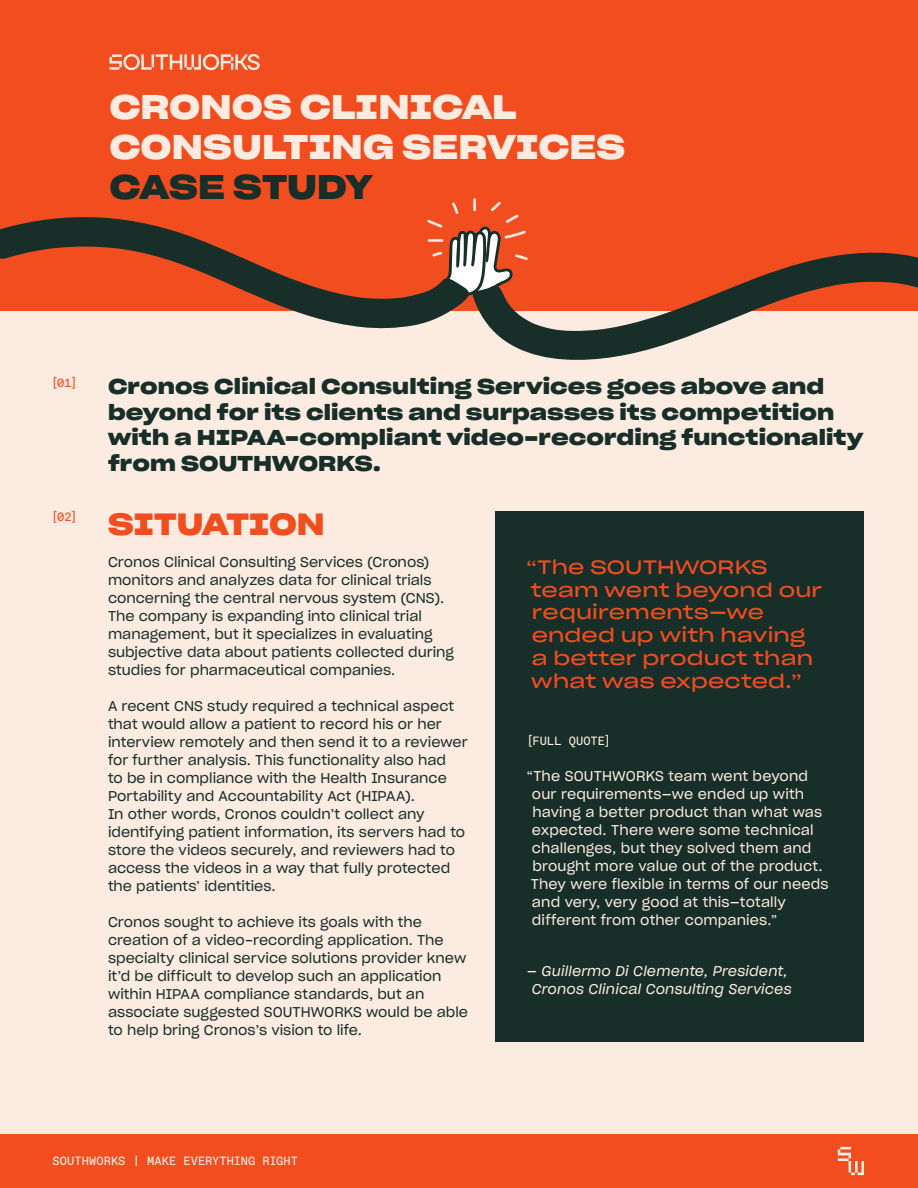
<style>
.page{position:relative;width:918px;height:1188px;background:#fff}
.page>*{position:absolute;margin:0;border:0;box-sizing:border-box;transform-origin:0 0}
.t1{font:33.45px/40.2px "Sharp Grotesk Semi Bold 25";letter-spacing:.005em;color:#fcebe0}
.t2{font:33.45px "Sharp Grotesk Semi Bold 25";letter-spacing:-.01em;color:#172e29}
.t3{font:30px "Sharp Grotesk Semi Bold 25";letter-spacing:-.005em;color:#f24d1f}
.t4{font:21px/25.5px "Sharp Grotesk Semi Bold 25";letter-spacing:.005em;color:#172e29}
.t5{font:19.05px/22.8px "Sharp Grotesk Book 25";letter-spacing:.01em;color:#f24d1f}
.t6{font:13.95px/18px "Sharp Grotesk Book 20";color:#172e29}
.t7{font:13.95px/18px "Sharp Grotesk Book 20";letter-spacing:.01em;color:#fcebe0}
.t8{font:13.95px/18px "Sharp Grotesk Book Italic 20";letter-spacing:.015em;color:#fcebe0;text-align:center}
.t9{font:12px "Favorit Mono Std";letter-spacing:.005em;color:#fcebe0}
.t10{font:12px "Favorit Mono Std";color:#f24d1f}
</style>
<div class="page">
<div style="left:0;top:0;width:918px;height:1184px;background:#fcebe0"></div>
<div style="left:495px;top:512px;width:369px;height:530px;background:#172e29"></div>
<div style="left:0;top:0;width:918px;height:310px;background:#f24d1f"></div>
<div style="left:0;top:1134px;width:918px;height:54px;background:#f24d1f"></div>
<svg style="left:476px;top:252px;width:442px;height:108px"></svg>
<svg style="left:0;top:217px;width:476px;height:112px"></svg>
<svg style="left:425px;top:198px;width:105px;height:102px"></svg>
<svg style="left:838px;top:1147px;width:26px;height:28px"></svg>
<svg style="left:109px;top:54px;width:151px;height:16px"></svg>
<h1 class="t1" style="left:110px;top:84px;width:517px">CRONOS CLINICAL<br>CONSULTING SERVICES</h1>
<h1 class="t2" style="left:110px;top:158px;width:264px">CASE STUDY</h1>
<p class="t10" style="left:51px;top:375px;width:28px">[01]</p>
<p class="t10" style="left:51px;top:509px;width:28px">[02]</p>
<h3 class="t4" style="left:108px;top:372px;width:757px">Cronos Clinical Consulting Services goes above and beyond for its clients and surpasses its competition with a HIPAA-compliant video-recording functionality from SOUTHWORKS.</h3>
<h2 class="t3" style="left:108px;top:498px;width:218px">SITUATION</h2>
<p class="t6" style="left:108px;top:552px;width:348px">Cronos Clinical Consulting Services (Cronos) monitors and analyzes data for clinical trials concerning the central nervous system (CNS).<br>The company is expanding into clinical trial management, but it specializes in evaluating subjective data about patients collected during studies for pharmaceutical companies.</p>
<p class="t6" style="left:108px;top:696px;width:361px">A recent CNS study required a technical aspect that would allow a patient to record his or her interview remotely and then send it to a reviewer for further analysis. This functionality also had<br>to be in compliance with the Health Insurance Portability and Accountability Act (HIPAA).<br>In other words, Cronos couldn’t collect any identifying patient information, its servers had to store the videos securely, and reviewers had to access the videos in a way that fully protected the patients’ identities.</p>
<p class="t6" style="left:108px;top:912px;width:362px">Cronos sought to achieve its goals with the creation of a video-recording application. The specialty clinical service solutions provider knew it’d be difficult to develop such an application within HIPAA compliance standards, but an associate suggested SOUTHWORKS would be able to help bring Cronos’s vision to life.</p>
<h3 class="t5" style="left:526px;top:554px;width:298px">“The SOUTHWORKS team went beyond our requirements—we ended up with having<br>a better product than what was expected.”</h3>
<p class="t9" style="left:526px;top:733px;width:86px">[FULL QUOTE]</p>
<p class="t7" style="left:531px;top:766px;width:299px;text-indent:-4px">“The SOUTHWORKS team went beyond our requirements—we ended up with having a better product than what was expected. There were some technical challenges, but they solved them and brought more value out of the product.<br>They were flexible in terms of our needs and very, very good at this—totally different from other companies.”</p>
<p class="t8" style="left:527px;top:962px;width:266px">— Guillermo Di Clemente, President,<br>Cronos Clinical Consulting Services</p>
<p class="t9" style="left:52px;top:1153px;width:247px">SOUTHWORKS | MAKE EVERYTHING RIGHT</p>
</div>
